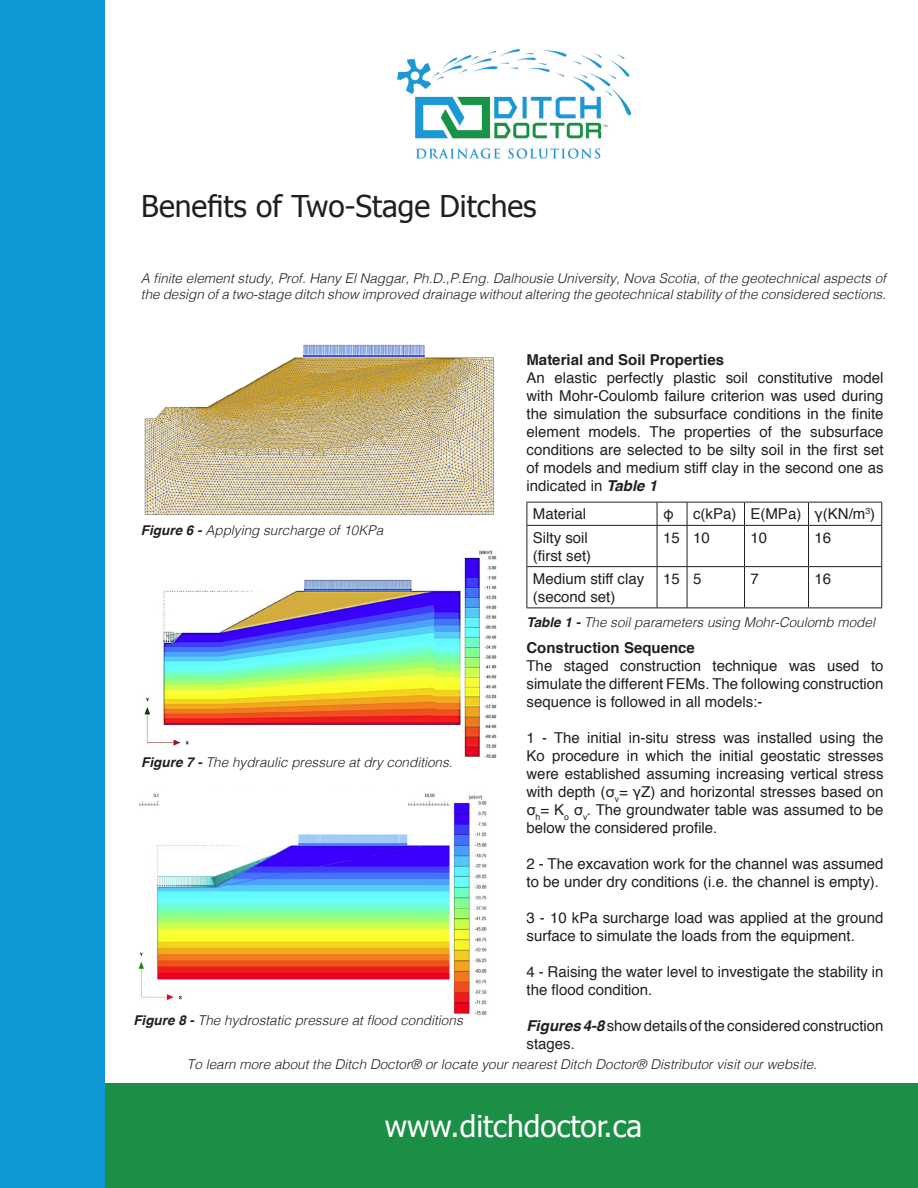
<style>
.page{position:relative;width:918px;height:1188px;background:#fff}
.page>*{position:absolute;margin:0;border:0;box-sizing:border-box;transform-origin:0 0}
.t1{font:30px "Tahoma";color:#231f20}
.t2{font:30px "Tahoma";color:#fff}
.t3{font:15px/18px "Helvetica";color:#231f20}
.t4{font:700 15px "Helvetica";color:#231f20}
.t5{font:italic 300 13.5px/16.2px "Helvetica";color:#231f20}
.s1{font-weight:700}
.s2{font-weight:700;font-style:italic}
</style>
<div class="page">
<div style="left:0;top:1083px;width:918px;height:105px;background:#1a8f45"></div>
<img style="left:144px;top:344px;width:350px;height:171px">
<img style="left:144px;top:550px;width:353px;height:208px">
<img style="left:397px;top:49px;width:235px;height:110px">
<div style="left:0;top:0;width:105px;height:1188px;background:#0f99d6"></div>
<hr style="left:526px;top:502px;width:131px;height:1px;background:#231f20">
<svg style="left:526px;top:502px;width:1px;height:23px"></svg>
<hr style="left:657px;top:502px;width:30px;height:1px;background:#231f20">
<svg style="left:657px;top:502px;width:1px;height:23px"></svg>
<hr style="left:687px;top:502px;width:58px;height:1px;background:#231f20">
<svg style="left:687px;top:502px;width:1px;height:23px"></svg>
<hr style="left:744px;top:502px;width:65px;height:1px;background:#231f20">
<svg style="left:744px;top:502px;width:1px;height:23px"></svg>
<hr style="left:809px;top:502px;width:73px;height:1px;background:#231f20">
<svg style="left:808px;top:502px;width:1px;height:23px"></svg>
<svg style="left:881px;top:502px;width:1px;height:23px"></svg>
<hr style="left:526px;top:525px;width:131px;height:1px;background:#231f20">
<hr style="left:657px;top:525px;width:30px;height:1px;background:#231f20">
<hr style="left:687px;top:525px;width:58px;height:1px;background:#231f20">
<hr style="left:744px;top:525px;width:65px;height:1px;background:#231f20">
<hr style="left:809px;top:525px;width:73px;height:1px;background:#231f20">
<hr style="left:526px;top:526px;width:1px;height:40px;background:#231f20">
<hr style="left:657px;top:526px;width:1px;height:40px;background:#231f20">
<hr style="left:687px;top:526px;width:1px;height:40px;background:#231f20">
<hr style="left:744px;top:526px;width:1px;height:40px;background:#231f20">
<hr style="left:808px;top:526px;width:1px;height:40px;background:#231f20">
<hr style="left:881px;top:526px;width:1px;height:40px;background:#231f20">
<hr style="left:526px;top:566px;width:131px;height:1px;background:#231f20">
<hr style="left:526px;top:567px;width:1px;height:41px;background:#231f20">
<hr style="left:657px;top:566px;width:30px;height:1px;background:#231f20">
<hr style="left:657px;top:567px;width:1px;height:41px;background:#231f20">
<hr style="left:687px;top:566px;width:58px;height:1px;background:#231f20">
<hr style="left:687px;top:567px;width:1px;height:41px;background:#231f20">
<hr style="left:744px;top:566px;width:65px;height:1px;background:#231f20">
<hr style="left:744px;top:567px;width:1px;height:41px;background:#231f20">
<hr style="left:809px;top:566px;width:73px;height:1px;background:#231f20">
<hr style="left:808px;top:567px;width:1px;height:41px;background:#231f20">
<hr style="left:881px;top:567px;width:1px;height:41px;background:#231f20">
<hr style="left:526px;top:608px;width:131px;height:1px;background:#231f20">
<hr style="left:657px;top:608px;width:30px;height:1px;background:#231f20">
<hr style="left:687px;top:608px;width:58px;height:1px;background:#231f20">
<hr style="left:744px;top:608px;width:65px;height:1px;background:#231f20">
<hr style="left:809px;top:608px;width:73px;height:1px;background:#231f20">
<img style="left:138px;top:793px;width:349px;height:222px">
<p class="t1" style="left:141px;top:186px;width:397px">Benefits of Two-Stage Ditches</p>
<p class="t5" style="left:141px;top:269px;width:747px">A finite element study, Prof. Hany El Naggar, Ph.D.,P.Eng. Dalhousie University, Nova Scotia, of the geotechnical aspects of the design of a two-stage ditch show improved drainage without altering the geotechnical stability of the considered sections.</p>
<p class="t5" style="left:141px;top:521px;width:244px"><span class="s1">Figure 6 -</span> Applying surcharge of 10KPa</p>
<p class="t5" style="left:141px;top:754px;width:313px"><span class="s1">Figure 7 -</span> The hydraulic pressure at dry conditions.</p>
<p class="t5" style="left:133px;top:1011px;width:331px"><span class="s1">Figure 8 -</span> The hydrostatic pressure at flood conditions</p>
<p class="t4" style="left:526px;top:347px;width:199px">Material and Soil Properties</p>
<p class="t3" style="left:526px;top:369px;width:359px;text-align:justify">An elastic perfectly plastic soil constitutive model with Mohr-Coulomb failure criterion was used during the simulation the subsurface conditions in the finite element models. The properties of the subsurface conditions are selected to be silty soil in the first set of models and medium stiff clay in the second one as indicated in <span class="s2">Table 1</span></p>
<p class="t3" style="left:533px;top:506px;width:55px">Material</p>
<p class="t3" style="left:663px;top:506px;width:12px">φ</p>
<p class="t3" style="left:693px;top:506px;width:45px">c(kPa)</p>
<p class="t3" style="left:750px;top:506px;width:52px">E(MPa)</p>
<p class="t3" style="left:815px;top:506px;width:62px">γ(KN/m<sup>3</sup>)</p>
<p class="t3" style="left:533px;top:529px;width:57px">Silty soil</p>
<p class="t3" style="left:533px;top:547px;width:60px">(first set)</p>
<p class="t3" style="left:663px;top:529px;width:18px">15</p>
<p class="t3" style="left:693px;top:529px;width:18px">10</p>
<p class="t3" style="left:750px;top:529px;width:18px">10</p>
<p class="t3" style="left:815px;top:529px;width:18px">16</p>
<p class="t3" style="left:533px;top:570px;width:113px">Medium stiff clay</p>
<p class="t3" style="left:533px;top:588px;width:84px">(second set)</p>
<p class="t3" style="left:663px;top:570px;width:18px">15</p>
<p class="t3" style="left:693px;top:570px;width:10px">5</p>
<p class="t3" style="left:750px;top:570px;width:10px">7</p>
<p class="t3" style="left:815px;top:570px;width:18px">16</p>
<p class="t5" style="left:526px;top:614px;width:350px"><span class="s1">Table 1 -</span> The soil parameters using Mohr-Coulomb model</p>
<p class="t4" style="left:526px;top:635px;width:170px">Construction Sequence</p>
<p class="t3" style="left:526px;top:657px;width:359px;text-align:justify">The staged construction technique was used to simulate the different FEMs. The following construction sequence is followed in all models:-</p>
<p class="t3" style="left:526px;top:729px;width:359px;text-align:justify">1 - The initial in-situ stress was installed using the Ko procedure in which the initial geostatic stresses were established assuming increasing vertical stress with depth (σ<sub>v</sub>= γZ) and horizontal stresses based on σ<sub>h</sub>= K<sub>o</sub> σ<sub>v</sub>. The groundwater table was assumed to be below the considered profile.</p>
<p class="t3" style="left:526px;top:855px;width:359px">2 - The excavation work for the channel was assumed to be under dry conditions (i.e. the channel is empty).</p>
<p class="t3" style="left:526px;top:909px;width:359px">3 - 10 kPa surcharge load was applied at the ground surface to simulate the loads from the equipment.</p>
<p class="t3" style="left:526px;top:963px;width:359px">4 - Raising the water level to investigate the stability in the flood condition.</p>
<p class="t3" style="left:526px;top:1017px;width:359px"><span class="s2">Figures 4-8</span> show details of the considered construction stages.</p>
<p class="t5" style="left:187px;top:1055px;width:632px">To learn more about the Ditch Doctor® or locate your nearest Ditch Doctor® Distributor visit our website.</p>
<p class="t2" style="left:385px;top:1106px;width:259px">www.ditchdoctor.ca</p>
</div>
